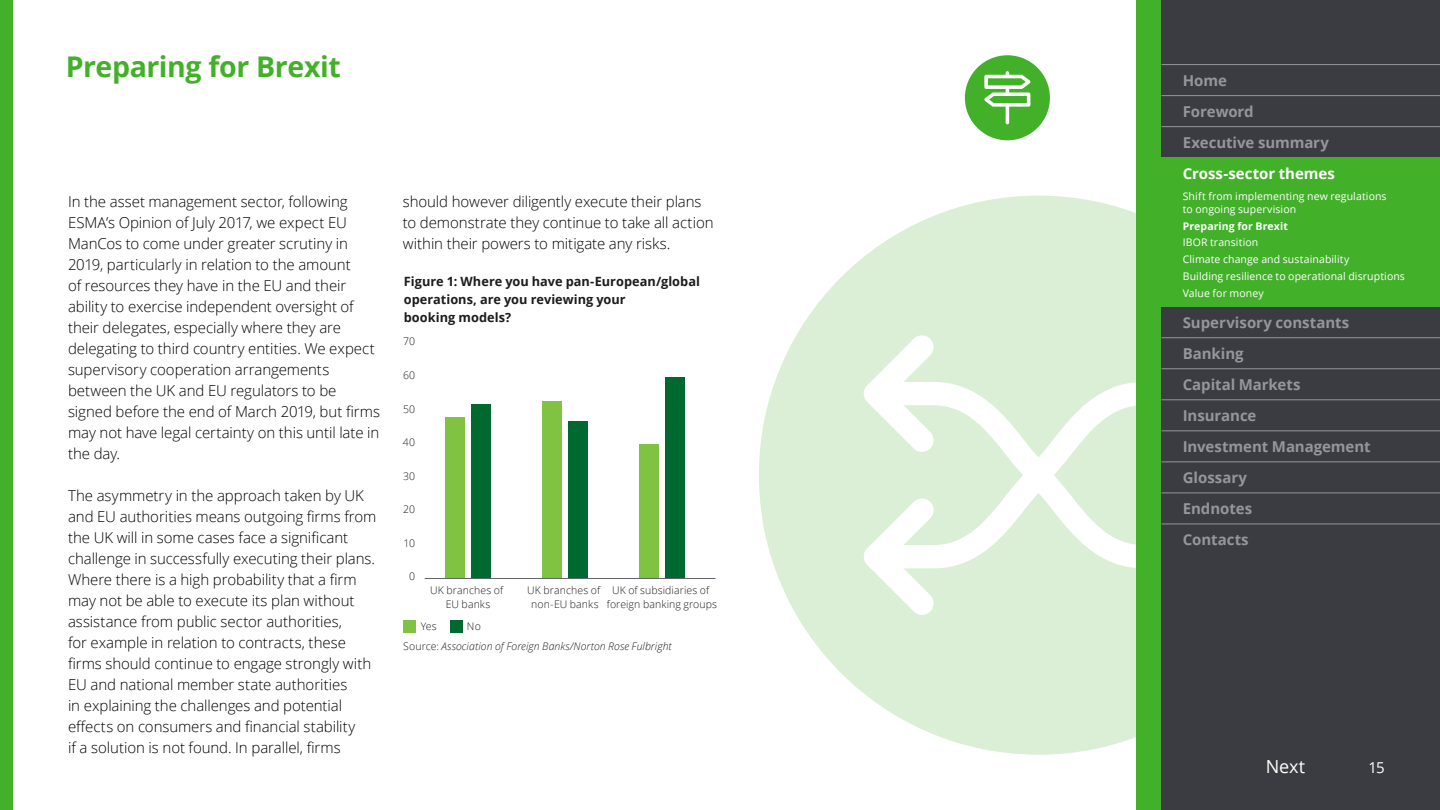
<style>
.page{position:relative;width:1440px;height:810px;background:#fff}
.page>*{position:absolute;margin:0;border:0;box-sizing:border-box;transform-origin:0 0}
.t1{font:700 28.5px "Open Sans";letter-spacing:-.015em;color:#43b02a}
.t2{font:18px "Open Sans";color:#fff}
.t3{font:300 15px/21px "Open Sans";letter-spacing:-.005em;color:#000}
.t4{font:700 15px/31px "Open Sans";letter-spacing:-.005em;color:#94969a}
.t5{font:700 15px "Open Sans";letter-spacing:-.005em;color:#fff}
.t6{font:15px "Open Sans";color:#fff}
.t7{font:700 12.75px/18px "Open Sans";color:#1c1c1b}
.t8{font:10.5px/16.8px "Open Sans";letter-spacing:.01em;color:#fff}
.t9{font:300 10.5px/14.2px "Open Sans";letter-spacing:.01em;color:#1c1c1b;text-align:center}
.t10{font:italic 300 10.5px/19.8px "Open Sans";letter-spacing:.005em;color:#1c1c1b}
.t11{font:700 10.5px "Open Sans";letter-spacing:.01em;color:#fff}
.s1{font-style:normal}
</style>
<div class="page">
<div style="left:1136px;top:0;width:26px;height:810px;background:#43b02a"></div>
<div style="left:1162px;top:0;width:278px;height:810px;background:#3a3c42"></div>
<div style="left:0;top:0;width:13px;height:810px;background:#43b02a"></div>
<div style="left:1162px;top:158px;width:278px;height:149px;background:#43b02a"></div>
<hr style="left:1162px;top:337px;width:278px;height:1px;background:#94969a">
<hr style="left:1162px;top:368px;width:278px;height:1px;background:#94969a">
<hr style="left:1162px;top:399px;width:278px;height:1px;background:#94969a">
<hr style="left:1162px;top:430px;width:278px;height:1px;background:#94969a">
<hr style="left:1162px;top:461px;width:278px;height:1px;background:#94969a">
<hr style="left:1162px;top:493px;width:278px;height:1px;background:#94969a">
<hr style="left:1162px;top:524px;width:278px;height:1px;background:#94969a">
<hr style="left:1162px;top:64px;width:278px;height:1px;background:#94969a">
<hr style="left:1162px;top:95px;width:278px;height:1px;background:#94969a">
<hr style="left:1162px;top:126px;width:278px;height:1px;background:#94969a">
<div style="left:471px;top:404px;width:20px;height:174px;background:#00692f"></div>
<div style="left:568px;top:421px;width:20px;height:157px;background:#00692f"></div>
<div style="left:665px;top:377px;width:20px;height:201px;background:#00692f"></div>
<div style="left:445px;top:417px;width:20px;height:161px;background:#80c342"></div>
<div style="left:542px;top:401px;width:20px;height:177px;background:#80c342"></div>
<div style="left:639px;top:444px;width:20px;height:134px;background:#80c342"></div>
<hr style="left:425px;top:578px;width:291px;height:1px;background:#5f636a">
<div style="left:403px;top:620px;width:13px;height:12px;background:#80c342"></div>
<div style="left:450px;top:620px;width:13px;height:12px;background:#00692f"></div>
<svg style="left:965px;top:55px;width:85px;height:85px"></svg>
<svg style="left:759px;top:196px;width:377px;height:559px;fill:#daefd5"></svg>
<h1 class="t1" style="left:66px;top:47px;width:276px">Preparing for Brexit</h1>
<p class="t3" style="left:68px;top:191px;width:313px">In the asset management sector, following ESMA’s Opinion of July 2017, we expect EU ManCos to come under greater scrutiny in 2019, particularly in relation to the amount<br>of resources they have in the EU and their ability to exercise independent oversight of their delegates, especially where they are delegating to third country entities. We expect supervisory cooperation arrangements between the UK and EU regulators to be signed before the end of March 2019, but firms may not have legal certainty on this until late in the day.</p>
<p class="t3" style="left:68px;top:485px;width:310px">The asymmetry in the approach taken by UK and EU authorities means outgoing firms from the UK will in some cases face a significant challenge in successfully executing their plans.<br>Where there is a high probability that a firm may not be able to execute its plan without assistance from public sector authorities,<br>for example in relation to contracts, these firms should continue to engage strongly with EU and national member state authorities<br>in explaining the challenges and potential effects on consumers and financial stability<br>if a solution is not found. In parallel, firms</p>
<p class="t3" style="left:403px;top:191px;width:312px">should however diligently execute their plans to demonstrate they continue to take all action within their powers to mitigate any risks.</p>
<p class="t7" style="left:404px;top:272px;width:298px">Figure 1: Where you have pan‑European/global operations, are you reviewing your<br>booking models?</p>
<p class="t9" style="left:403px;top:334px;width:13px">70</p>
<p class="t9" style="left:403px;top:368px;width:14px">60</p>
<p class="t9" style="left:403px;top:401px;width:14px">50</p>
<p class="t9" style="left:403px;top:435px;width:14px">40</p>
<p class="t9" style="left:403px;top:469px;width:14px">30</p>
<p class="t9" style="left:403px;top:502px;width:13px">20</p>
<p class="t9" style="left:404px;top:536px;width:13px">10</p>
<p class="t9" style="left:409px;top:569px;width:7px">0</p>
<p class="t9" style="left:430px;top:582px;width:74px">UK branches of<br>EU banks</p>
<p class="t9" style="left:421px;top:619px;width:17px">Yes</p>
<p class="t9" style="left:527px;top:582px;width:74px">UK branches of non‑EU banks</p>
<p class="t9" style="left:607px;top:582px;width:112px">UK of subsidiaries of foreign banking groups</p>
<p class="t10" style="left:403px;top:616px;width:270px;text-indent:64px"><span class="s1">No<br>Source:</span> Association of Foreign Banks/Norton Rose Fulbright</p>
<p class="t4" style="left:1183px;top:64px;width:148px">Home<br>Foreword<br>Executive summary</p>
<p class="t5" style="left:1183px;top:163px;width:154px">Cross‑sector themes</p>
<p class="t8" style="left:1183px;top:190px;width:205px;line-height:12.6px">Shift from implementing new regulations to ongoing supervision</p>
<p class="t11" style="left:1183px;top:218px;width:107px">Preparing for Brexit</p>
<p class="t8" style="left:1183px;top:234px;width:224px">IBOR transition<br>Climate change and sustainability<br>Building resilience to operational disruptions<br>Value for money</p>
<p class="t4" style="left:1183px;top:307px;width:189px">Supervisory constants<br>Banking<br>Capital Markets<br>Insurance<br>Investment Management<br>Glossary<br>Endnotes<br>Contacts</p>
<p class="t2" style="left:1266px;top:754px;width:41px">Next</p>
<p class="t6" style="left:1369px;top:757px;width:18px">15</p>
</div>
